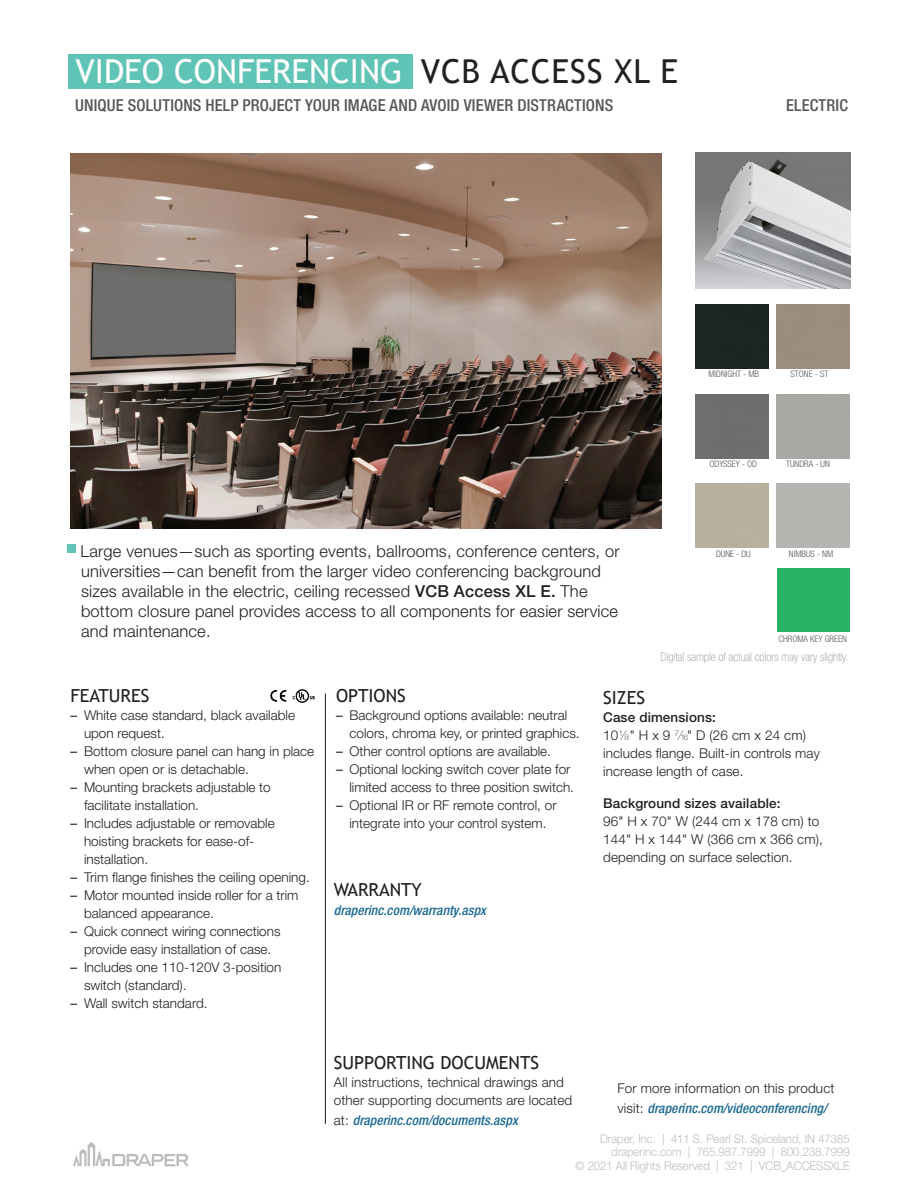
<style>
.page{position:relative;width:918px;height:1188px;background:#fff}
.page>*{position:absolute;margin:0;border:0;box-sizing:border-box;transform-origin:0 0}
.t1{font:33px "Trebuchet MS";color:#fff}
.t2{font:33px "Trebuchet MS";letter-spacing:.025em;color:#231f20}
.SMALL_HEADER{font:18px "Trebuchet MS";color:#231f20}
.LARGE_PARAGRAPH{font:300 16.5px/19.8px "Helvetica Neue LT Std";letter-spacing:.01em;color:#231f20}
.SUBHEAD{font:500 condensed 16.5px "Helvetica Neue LT Std";letter-spacing:.01em;color:#57585a}
.BODY_COPY{font:300 13.5px/18px "Helvetica Neue LT Std";color:#231f20}
.BODY_COPY-2{font:italic 500 condensed 13.5px "Helvetica Neue LT Std";letter-spacing:.01em;color:#1b6993}
.t3{font:300 12px/13.5px "Helvetica Neue LT Std";color:#bcbdc0;text-align:right;scale:.94 1}
.t4{font:100 condensed 12px "Helvetica Neue LT Std";color:#939598}
.t5{font:300 condensed 9px "Helvetica Neue LT Std";color:#57585a}
.s1{font-weight:500}
.s2{font-weight:400}
.s3{font-weight:100;font-style:italic}
.s4{font-weight:100;font-size:7.8px}
.s5{font-weight:300;font-style:normal;font-stretch:normal;color:#231f20}
.s6{font-weight:500;font-style:italic;font-stretch:condensed;color:#1b6993}
</style>
<div class="page">
<div style="left:69px;top:54px;width:344px;height:34px;background:#5fc4b6"></div>
<div style="left:68px;top:545px;width:8px;height:8px;background:#5fc4b6"></div>
<hr style="left:325px;top:693px;width:1px;height:431px;background:#231f20">
<svg style="left:73px;top:1142px;width:116px;height:24px"></svg>
<img style="left:70px;top:153px;width:591px;height:375px">
<div style="left:696px;top:305px;width:73px;height:64px;background:#1d2621"></div>
<div style="left:777px;top:568px;width:73px;height:64px;background:#29b366"></div>
<img style="left:696px;top:152px;width:154px;height:136px">
<img style="left:271px;top:689px;width:44px;height:14px">
<h1 class="t1" style="left:75px;top:51px;width:328px">VIDEO CONFERENCING</h1>
<p class="t2" style="left:421px;top:51px;width:259px">VCB ACCESS XL E</p>
<p class="SUBHEAD" style="left:75px;top:95px;width:540px">UNIQUE SOLUTIONS HELP PROJECT YOUR IMAGE AND AVOID VIEWER DISTRACTIONS</p>
<p class="SUBHEAD" style="left:786px;top:95px;width:63px">ELECTRIC</p>
<p class="LARGE_PARAGRAPH" style="left:81px;top:541px;width:541px">Large venues—such as sporting events, ballrooms, conference centers, or universities—can benefit from the larger video conferencing background sizes available in the electric, ceiling recessed <span class="s1">VCB Access XL E.</span> The bottom closure panel provides access to all components for easier service and maintenance.</p>
<p class="t5" style="left:708px;top:369px;width:52px">MIDNIGHT - MB</p>
<p class="t5" style="left:791px;top:369px;width:39px">STONE - ST</p>
<p class="t5" style="left:709px;top:459px;width:49px">ODYSSEY - OD</p>
<p class="t5" style="left:786px;top:459px;width:45px">TUNDRA - UN</p>
<p class="t5" style="left:716px;top:549px;width:36px">DUNE - DU</p>
<p class="t5" style="left:789px;top:549px;width:46px">NIMBUS - NM</p>
<p class="t5" style="left:779px;top:633px;width:70px">CHROMA KEY GREEN</p>
<p class="t4" style="left:661px;top:650px;width:189px">Digital sample of actual colors may vary slightly.</p>
<p class="SMALL_HEADER" style="left:70px;top:685px;width:80px">FEATURES</p>
<p class="BODY_COPY" style="left:84px;top:706px;width:213px;text-indent:-14px"><span class="s2">–</span> White case standard, black available upon request.</p>
<p class="BODY_COPY" style="left:84px;top:742px;width:232px;text-indent:-14px"><span class="s2">–</span> Bottom closure panel can hang in place when open or is detachable.</p>
<p class="BODY_COPY" style="left:84px;top:778px;width:188px;text-indent:-14px"><span class="s2">–</span> Mounting brackets adjustable to facilitate installation.</p>
<p class="BODY_COPY" style="left:84px;top:814px;width:192px;text-indent:-14px"><span class="s2">–</span> Includes adjustable or removable hoisting brackets for ease-of&shy;installation.</p>
<p class="BODY_COPY" style="left:70px;top:868px;width:241px"><span class="s2">–</span> Trim flange finishes the ceiling opening.</p>
<p class="BODY_COPY" style="left:84px;top:886px;width:216px;text-indent:-14px"><span class="s2">–</span> Motor mounted inside roller for a trim balanced appearance.</p>
<p class="BODY_COPY" style="left:70px;top:922px;width:212px;text-align:center"><span class="s2">–</span> Quick connect wiring connections provide easy installation of case.</p>
<p class="BODY_COPY" style="left:84px;top:958px;width:199px;text-indent:-14px"><span class="s2">–</span> Includes one 110-120V 3-position switch (standard).</p>
<p class="BODY_COPY" style="left:70px;top:994px;width:139px"><span class="s2">–</span> Wall switch standard.</p>
<p class="SMALL_HEADER" style="left:336px;top:685px;width:71px">OPTIONS</p>
<p class="BODY_COPY" style="left:350px;top:706px;width:232px;text-indent:-14px"><span class="s2">–</span> Background options available: neutral colors, chroma key, or printed graphics.</p>
<p class="BODY_COPY" style="left:336px;top:742px;width:217px"><span class="s2">–</span> Other control options are available.</p>
<p class="BODY_COPY" style="left:336px;top:760px;width:240px;text-align:right"><span class="s2">–</span> Optional locking switch cover plate for limited access to three position switch.</p>
<p class="BODY_COPY" style="left:336px;top:796px;width:222px;text-align:center"><span class="s2">–</span> Optional IR or RF remote control, or integrate into your control system.</p>
<p class="SMALL_HEADER" style="left:334px;top:878px;width:90px">WARRANTY</p>
<p class="BODY_COPY-2" style="left:334px;top:902px;width:154px">draperinc.com/warranty.aspx</p>
<p class="SMALL_HEADER" style="left:603px;top:686px;width:43px">SIZES</p>
<p class="BODY_COPY" style="left:603px;top:708px;width:218px"><span class="s1">Case dimensions:<br></span>10<sup>1</sup><span class="s3">/</span><span class="s4">8</span>" H x 9 <sup>7</sup><span class="s3">/</span><span class="s4">16</span>" D (26 cm x 24 cm) includes flange. Built-in controls may increase length of case.</p>
<p class="BODY_COPY" style="left:603px;top:793px;width:221px"><span class="s1">Background sizes available:<br></span>96" H x 70" W (244 cm x 178 cm) to<br>144" H x 144" W (366 cm x 366 cm), depending on surface selection.</p>
<p class="SMALL_HEADER" style="left:334px;top:1051px;width:207px">SUPPORTING DOCUMENTS</p>
<p class="BODY_COPY" style="left:334px;top:1073px;width:240px">All instructions, technical drawings and other supporting documents are located</p>
<p class="BODY_COPY-2" style="left:334px;top:1112px;width:186px"><span class="s5">at:</span> draperinc.com/documents.aspx</p>
<p class="BODY_COPY" style="left:617px;top:1079px;width:219px;line-height:19.5px">For more information on this product visit: <span class="s6">draperinc.com/videoconferencing/</span></p>
<p class="t3" style="left:576px;top:1131px;width:293px">Draper, Inc. | 411 S. Pearl St. Spiceland, IN 47385 draperinc.com | 765.987.7999 | 800.238.7999<br>© 2021 All Rights Reserved | 321 | VCB_ACCESSXLE</p>
</div>
